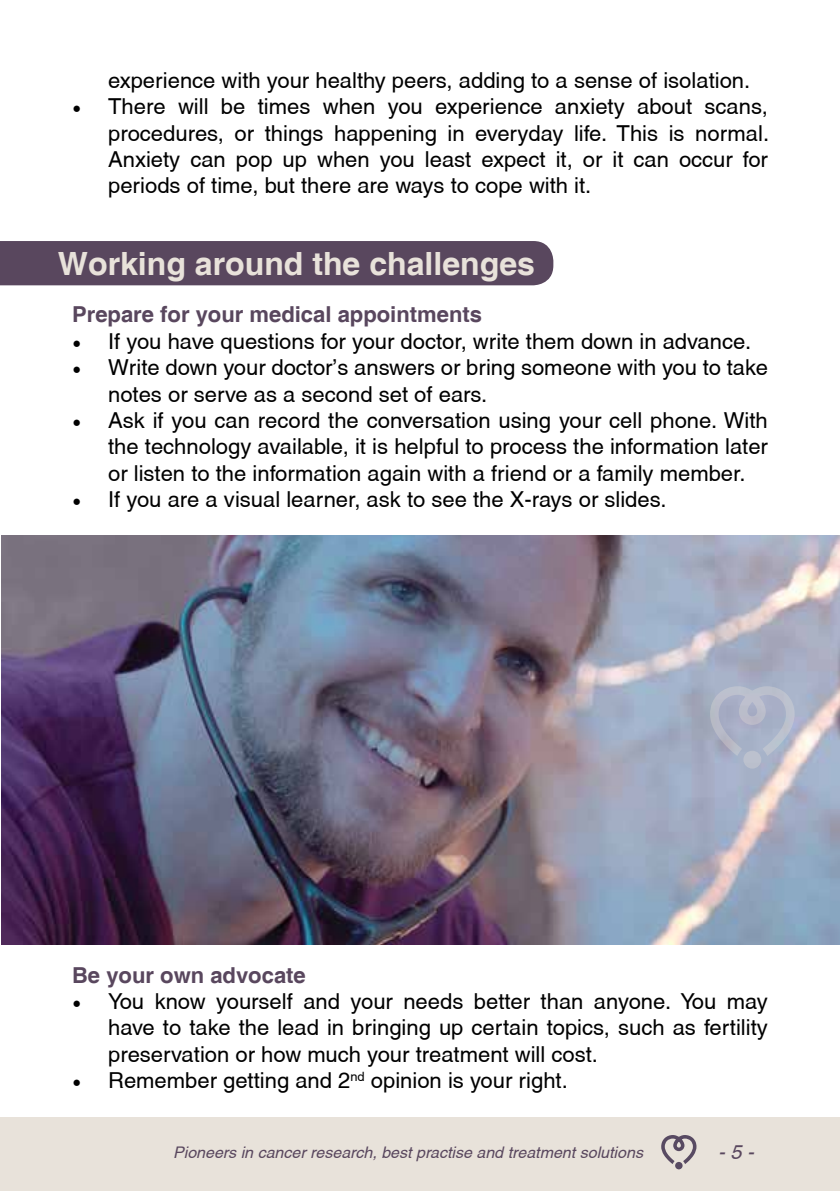
<style>
.page{position:relative;width:840px;height:1191px;background:#fff}
.page>*{position:absolute;margin:0;border:0;box-sizing:border-box;transform-origin:0 0}
.t1{font:700 32px "Helvetica";color:#e8e2da}
.t2{font:22px/26.4px "Helvetica";color:#000;text-align:justify}
.t3{font:700 22px "Helvetica";color:#59475e}
.t4{font:italic 20px "Helvetica";color:#59475e}
.t5{font:italic 16px "Helvetica";color:#59475e}
.s1{font-family:"Minion Pro";font-size:24px}
</style>
<div class="page">
<div style="left:0;top:1117px;width:839px;height:74px;background:#e8e2da"></div>
<svg style="left:661px;top:1135px;width:35px;height:29px"></svg>
<svg style="left:674px;top:1161px;width:8px;height:8px"></svg>
<div style="left:0;top:241px;width:553px;height:44px;background:#59475e"></div>
<img style="left:1px;top:535px;width:838px;height:409px">
<svg style="left:709px;top:686px;width:85px;height:70px"></svg>
<div style="left:743px;top:750px;width:17px;height:18px;background:#bcc1ce;border-radius:50%"></div>
<p class="t2" style="left:108px;top:67px;width:643px">experience with your healthy peers, adding to a sense of isolation.</p>
<p class="t2" style="left:108px;top:93px;width:662px;text-indent:-36px"><span class="s1">•</span> There will be times when you experience anxiety about scans, procedures, or things happening in everyday life. This is normal.<br>Anxiety can pop up when you least expect it, or it can occur for periods of time, but there are ways to cope with it.</p>
<h1 class="t1" style="left:58px;top:244px;width:478px">Working around the challenges</h1>
<p class="t3" style="left:72px;top:301px;width:411px">Prepare for your medical appointments</p>
<p class="t2" style="left:72px;top:328px;width:680px"><span class="s1">•</span> If you have questions for your doctor, write them down in advance.</p>
<p class="t2" style="left:108px;top:354px;width:661px;text-indent:-36px"><span class="s1">•</span> Write down your doctor’s answers or bring someone with you to take notes or serve as a second set of ears.</p>
<p class="t2" style="left:108px;top:407px;width:661px;text-indent:-36px"><span class="s1">•</span> Ask if you can record the conversation using your cell phone. With the technology available, it is helpful to process the information later or listen to the information again with a friend or a family member.</p>
<p class="t2" style="left:72px;top:486px;width:595px"><span class="s1">•</span> If you are a visual learner, ask to see the X-rays or slides.</p>
<p class="t3" style="left:72px;top:961px;width:235px">Be your own advocate</p>
<p class="t2" style="left:108px;top:988px;width:661px;text-indent:-36px"><span class="s1">•</span> You know yourself and your needs better than anyone. You may have to take the lead in bringing up certain topics, such as fertility preservation or how much your treatment will cost.</p>
<p class="t2" style="left:72px;top:1067px;width:497px"><span class="s1">•</span> Remember getting and 2<sup>nd</sup> opinion is your right.</p>
<p class="t5" style="left:173px;top:1143px;width:471px">Pioneers in cancer research, best practise and treatment solutions</p>
<p class="t4" style="left:717px;top:1140px;width:37px">- 5 -</p>
</div>
